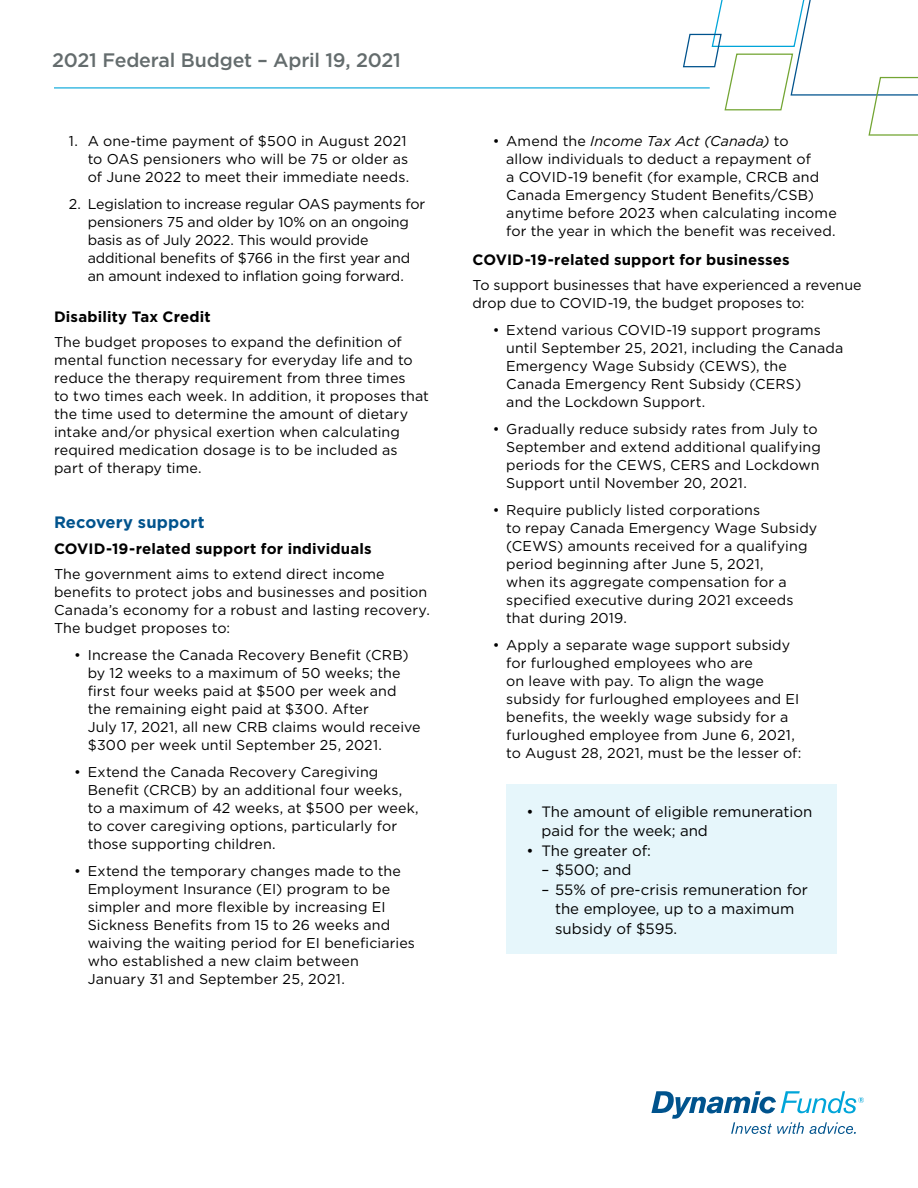
<style>
.page{position:relative;width:918px;height:1188px;background:#fff}
.page>*{position:absolute;margin:0;border:0;box-sizing:border-box;transform-origin:0 0}
.t1{font:500 19.5px "Gotham";letter-spacing:-.01em;color:#646c6d}
.t2{font:700 16.5px "Gotham";letter-spacing:.01em;color:#00538d}
.t3{font:15px/19.5px "Gotham";color:#000}
.t4{font:700 15px "Gotham";letter-spacing:.01em;color:#000}
.t5{font:14.25px/18px "Gotham";letter-spacing:.01em;color:#000}
.t6{font:14.25px/18px "Gotham";letter-spacing:-.01em;color:#000}
.s1{font-style:italic}
</style>
<div class="page">
<svg style="left:682px;top:0;width:236px;height:136px"></svg>
<svg style="left:651px;top:1091px;width:213px;height:43px"></svg>
<hr style="left:54px;top:87px;width:656px;height:1px;background:#00a5d9">
<div style="left:506px;top:785px;width:331px;height:169px;background:#e6f6fb"></div>
<h1 class="t1" style="left:52px;top:49px;width:350px">2021 Federal Budget – April 19, 2021</h1>
<p class="t5" style="left:88px;top:132px;width:323px;text-indent:-19px">1. A one-time payment of $500 in August 2021 to OAS pensioners who will be 75 or older as of June 2022 to meet their immediate needs.</p>
<p class="t6" style="left:88px;top:195px;width:339px;text-indent:-19px">2. Legislation to increase regular OAS payments for pensioners 75 and older by 10% on an ongoing basis as of July 2022. This would provide additional benefits of $766 in the first year and an amount indexed to inflation going forward.</p>
<p class="t4" style="left:54px;top:309px;width:158px">Disability Tax Credit</p>
<p class="t5" style="left:54px;top:333px;width:377px">The budget proposes to expand the definition of mental function necessary for everyday life and to reduce the therapy requirement from three times<br>to two times each week. In addition, it proposes that the time used to determine the amount of dietary intake and/or physical exertion when calculating required medication dosage is to be included as part of therapy time.</p>
<p class="t2" style="left:54px;top:512px;width:152px">Recovery support</p>
<p class="t4" style="left:54px;top:540px;width:319px">COVID-19-related support for individuals</p>
<p class="t5" style="left:54px;top:565px;width:377px">The government aims to extend direct income benefits to protect jobs and businesses and position Canada’s economy for a robust and lasting recovery.<br>The budget proposes to:</p>
<p class="t5" style="left:88px;top:646px;width:334px;text-indent:-13px">• Increase the Canada Recovery Benefit (CRB) by 12 weeks to a maximum of 50 weeks; the first four weeks paid at $500 per week and the remaining eight paid at $300. After<br>July 17, 2021, all new CRB claims would receive $300 per week until September 25, 2021.</p>
<p class="t5" style="left:88px;top:763px;width:332px;text-indent:-13px">• Extend the Canada Recovery Caregiving Benefit (CRCB) by an additional four weeks, to a maximum of 42 weeks, at $500 per week, to cover caregiving options, particularly for those supporting children.</p>
<p class="t5" style="left:88px;top:862px;width:329px;text-indent:-13px">• Extend the temporary changes made to the Employment Insurance (EI) program to be simpler and more flexible by increasing EI Sickness Benefits from 15 to 26 weeks and waiving the waiting period for EI beneficiaries who established a new claim between January 31 and September 25, 2021.</p>
<p class="t5" style="left:506px;top:132px;width:332px;text-indent:-13px">• Amend the <span class="s1">Income Tax Act (Canada)</span> to<br>allow individuals to deduct a repayment of<br>a COVID-19 benefit (for example, CRCB and Canada Emergency Student Benefits/CSB) anytime before 2023 when calculating income for the year in which the benefit was received.</p>
<p class="t4" style="left:472px;top:251px;width:319px">COVID-19-related support for businesses</p>
<p class="t5" style="left:472px;top:275px;width:391px">To support businesses that have experienced a revenue drop due to COVID-19, the budget proposes to:</p>
<p class="t5" style="left:506px;top:320px;width:339px;text-indent:-13px">• Extend various COVID-19 support programs until September 25, 2021, including the Canada Emergency Wage Subsidy (CEWS), the Canada Emergency Rent Subsidy (CERS)<br>and the Lockdown Support.</p>
<p class="t5" style="left:506px;top:419px;width:316px;text-indent:-13px">• Gradually reduce subsidy rates from July to September and extend additional qualifying periods for the CEWS, CERS and Lockdown Support until November 20, 2021.</p>
<p class="t5" style="left:506px;top:500px;width:313px;text-indent:-13px">• Require publicly listed corporations<br>to repay Canada Emergency Wage Subsidy (CEWS) amounts received for a qualifying period beginning after June 5, 2021,<br>when its aggregate compensation for a specified executive during 2021 exceeds that during 2019.</p>
<p class="t5" style="left:506px;top:635px;width:297px;text-indent:-13px">• Apply a separate wage support subsidy for furloughed employees who are<br>on leave with pay. To align the wage subsidy for furloughed employees and EI benefits, the weekly wage subsidy for a furloughed employee from June 6, 2021, to August 28, 2021, must be the lesser of:</p>
<p class="t3" style="left:542px;top:802px;width:272px;text-indent:-15px">• The amount of eligible remuneration paid for the week; and</p>
<p class="t3" style="left:526px;top:841px;width:126px">• The greater of:</p>
<p class="t3" style="left:542px;top:860px;width:91px">– $500; and</p>
<p class="t3" style="left:555px;top:880px;width:254px;text-indent:-14px">– 55% of pre-crisis remuneration for the employee, up to a maximum subsidy of $595.</p>
</div>
